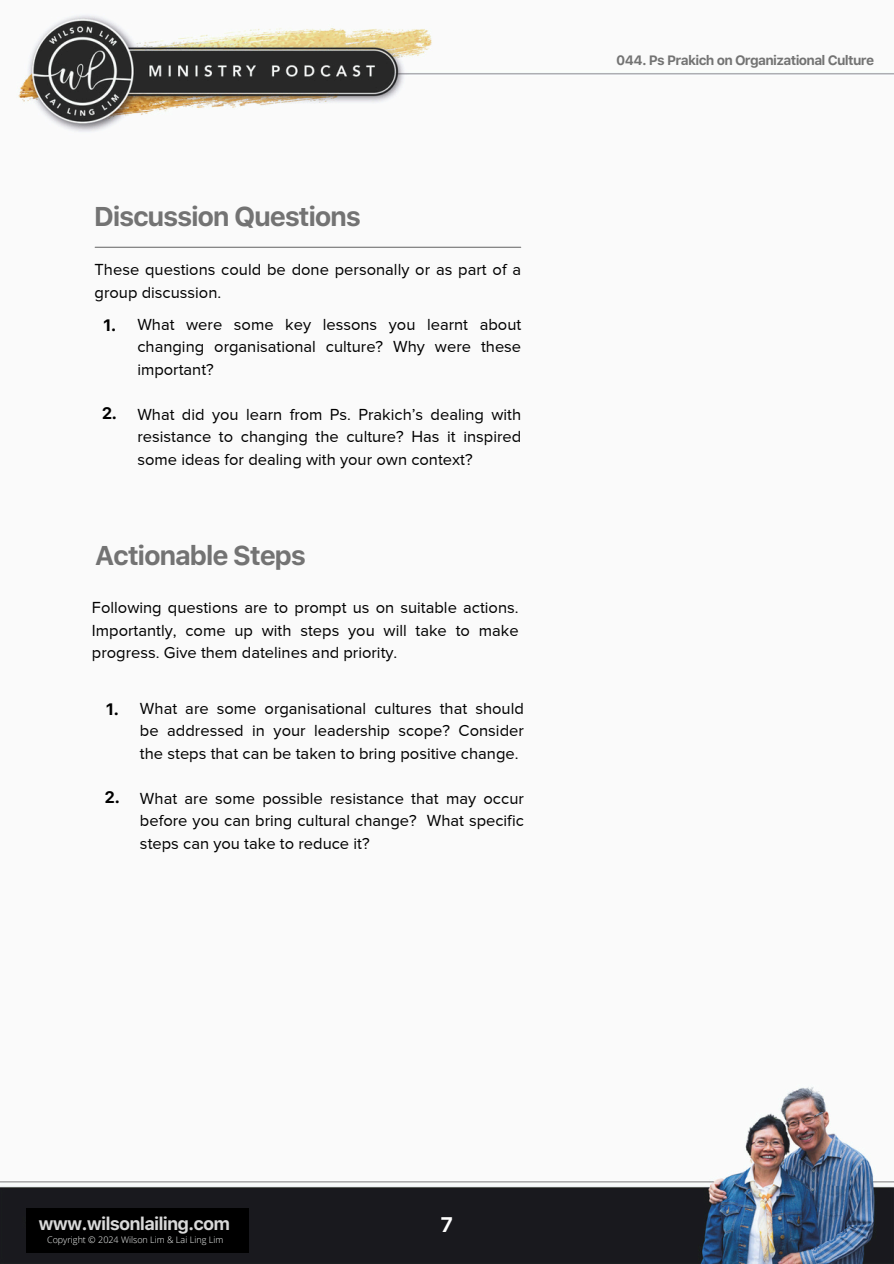
<style>
.page{position:relative;width:894px;height:1264px;background:#fff}
.page>*{position:absolute;margin:0;border:0;box-sizing:border-box;transform-origin:0 0}
.t1{font:700 27px "SFUI Text";letter-spacing:-.05em;color:#737373}
.t2{font:700 21px "SFUI Text";color:#fff}
.t3{font:700 18px "SFUI Text";letter-spacing:-.05em;color:#d9d9d9}
.t4{font:16.5px/22.5px "Proxima Nova";color:#000;text-align:justify}
.t5{font:700 16.5px "SFUI Text";color:#000}
.t6{font:700 13.5px "SFUI Text";letter-spacing:-.05em;color:#737373}
.t7{font:300 9px "Open Sans";color:#fbfdfc}
</style>
<div class="page">
<img style="left:0;top:15px;width:893px;height:1248px">
<hr style="left:95px;top:247px;width:425px;height:1px;background:#737373">
<div style="left:26px;top:1207px;width:222px;height:45px;background:#000"></div>
<h1 class="t1" style="left:94px;top:201px;width:268px">Discussion Questions</h1>
<h2 class="t4" style="left:95px;top:259px;width:428px">These questions could be done personally or as part of a group discussion.</h2>
<h3 class="t5" style="left:103px;top:315px;width:15px">1.</h3>
<h1 class="t5" style="left:102px;top:403px;width:17px">2.</h1>
<h2 class="t4" style="left:137px;top:313px;width:385px">What were some key lessons you learnt about changing organisational culture? Why were these important?</h2>
<p class="t4" style="left:137px;top:403px;width:385px">What did you learn from Ps. Prakich’s dealing with resistance to changing the culture? Has it inspired some ideas for dealing with your own context?</p>
<h2 class="t1" style="left:95px;top:539px;width:212px">Actionable Steps</h2>
<h3 class="t4" style="left:92px;top:596px;width:428px">Following questions are to prompt us on suitable actions.<br>Importantly, come up with steps you will take to make progress. Give them datelines and priority.</h3>
<h3 class="t5" style="left:106px;top:699px;width:15px">1.</h3>
<h4 class="t5" style="left:105px;top:787px;width:17px">2.</h4>
<h2 class="t4" style="left:140px;top:696px;width:385px">What are some organisational cultures that should be addressed in your leadership scope? Consider the steps that can be taken to bring positive change.</h2>
<h3 class="t4" style="left:140px;top:786px;width:385px">What are some possible resistance that may occur before you can bring cultural change? What specific steps can you take to reduce it?</h3>
<p class="t6" style="left:616px;top:52px;width:259px">044. Ps Prakich on Organizational Culture</p>
<h3 class="t3" style="left:38px;top:1213px;width:193px">www.wilsonlailing.com</h3>
<h2 class="t2" style="left:440px;top:1211px;width:14px">7</h2>
<h3 class="t7" style="left:47px;top:1233px;width:178px">Copyright ©️ 2024 Wilson Lim &amp; Lai Ling Lim</h3>
</div>
